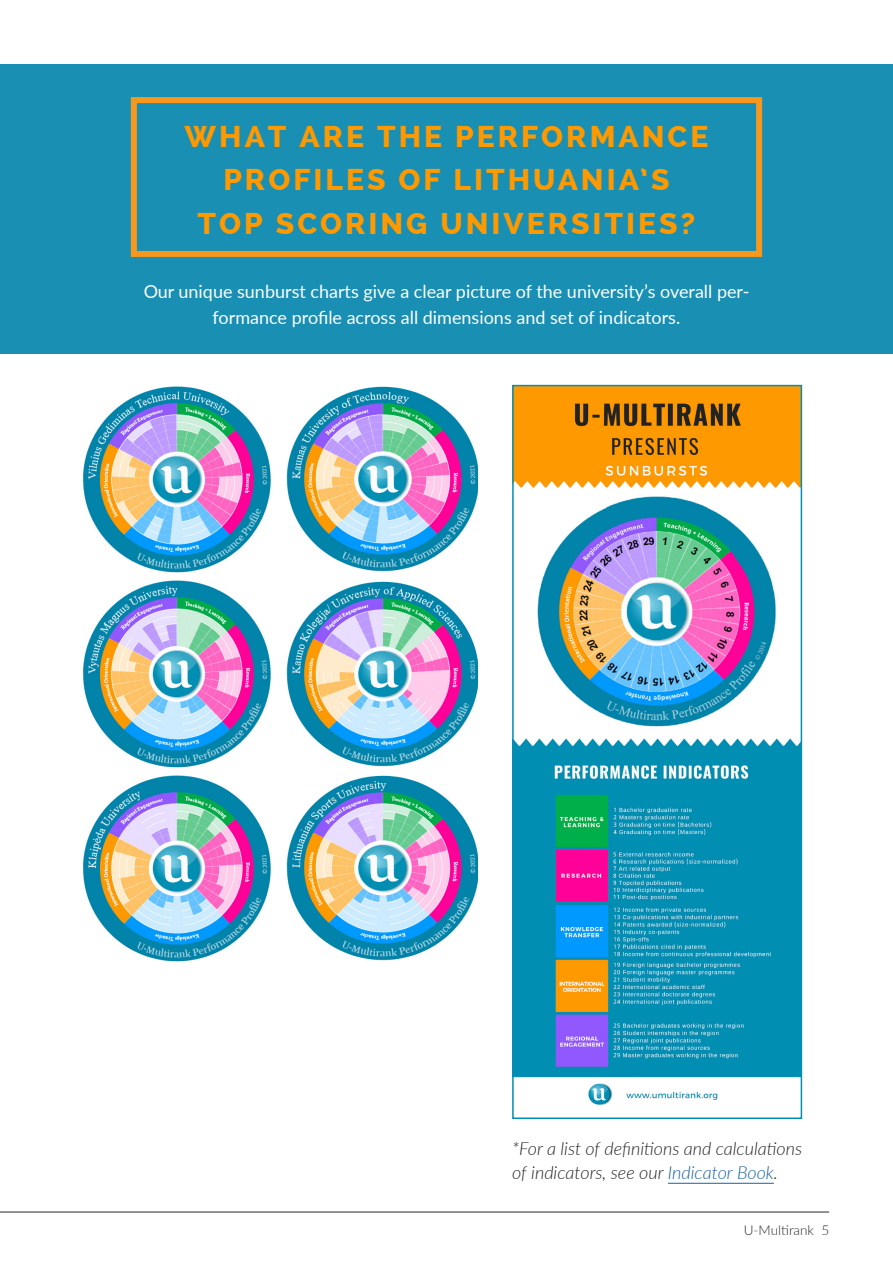
<style>
.page{position:relative;width:893px;height:1263px;background:#fff}
.page>*{position:absolute;margin:0;border:0;box-sizing:border-box;transform-origin:0 0}
.Pull_Text_-_Align_Ri{font:800 30px "Raleway";letter-spacing:.1em;color:#f90}
.t1{font:18px/25.5px "Lato";color:#fff;text-align:center}
.t2{font:italic 300 18px/24px "Lato";color:#231f20}
.t3{font:300 13.5px "Lato";color:#262825}
.s1{color:#175d9e}
</style>
<div class="page">
<img style="left:83px;top:386px;width:188px;height:187px">
<img style="left:286px;top:386px;width:192px;height:186px">
<img style="left:83px;top:580px;width:188px;height:187px">
<img style="left:286px;top:581px;width:192px;height:186px">
<img style="left:83px;top:775px;width:188px;height:187px">
<img style="left:286px;top:775px;width:192px;height:186px">
<div style="left:0;top:64px;width:893px;height:289px;background:#198fb4"></div>
<hr style="left:0;top:1212px;width:829px;height:1px;background:#262825">
<div style="left:131px;top:97px;width:631px;height:160px;border:6px solid #f7981d"></div>
<img style="left:515px;top:388px;width:284px;height:717px">
<div style="left:512px;top:385px;width:290px;height:734px;border:2px solid #008eb3"></div>
<hr style="left:668px;top:1183px;width:106px;height:1px;background:#175d9e">
<p class="Pull_Text_-_Align_Ri" style="left:185px;top:119px;width:525px">WHAT ARE THE PERFORMANCE</p>
<p class="Pull_Text_-_Align_Ri" style="left:223px;top:163px;width:448px">PROFILES OF LITHUANIA’S</p>
<p class="Pull_Text_-_Align_Ri" style="left:198px;top:206px;width:499px">TOP SCORING UNIVERSITIES?</p>
<p class="t1" style="left:143px;top:278px;width:608px">Our unique sunburst charts give a clear picture of the university’s overall per&shy;formance profile across all dimensions and set of indicators.</p>
<p class="t2" style="left:512px;top:1136px;width:291px">*For a list of definitions and calculations of indicators, see our <span class="s1">Indicator Book</span>.</p>
<p class="t3" style="left:744px;top:1220px;width:87px">U-Multirank 5</p>
</div>
